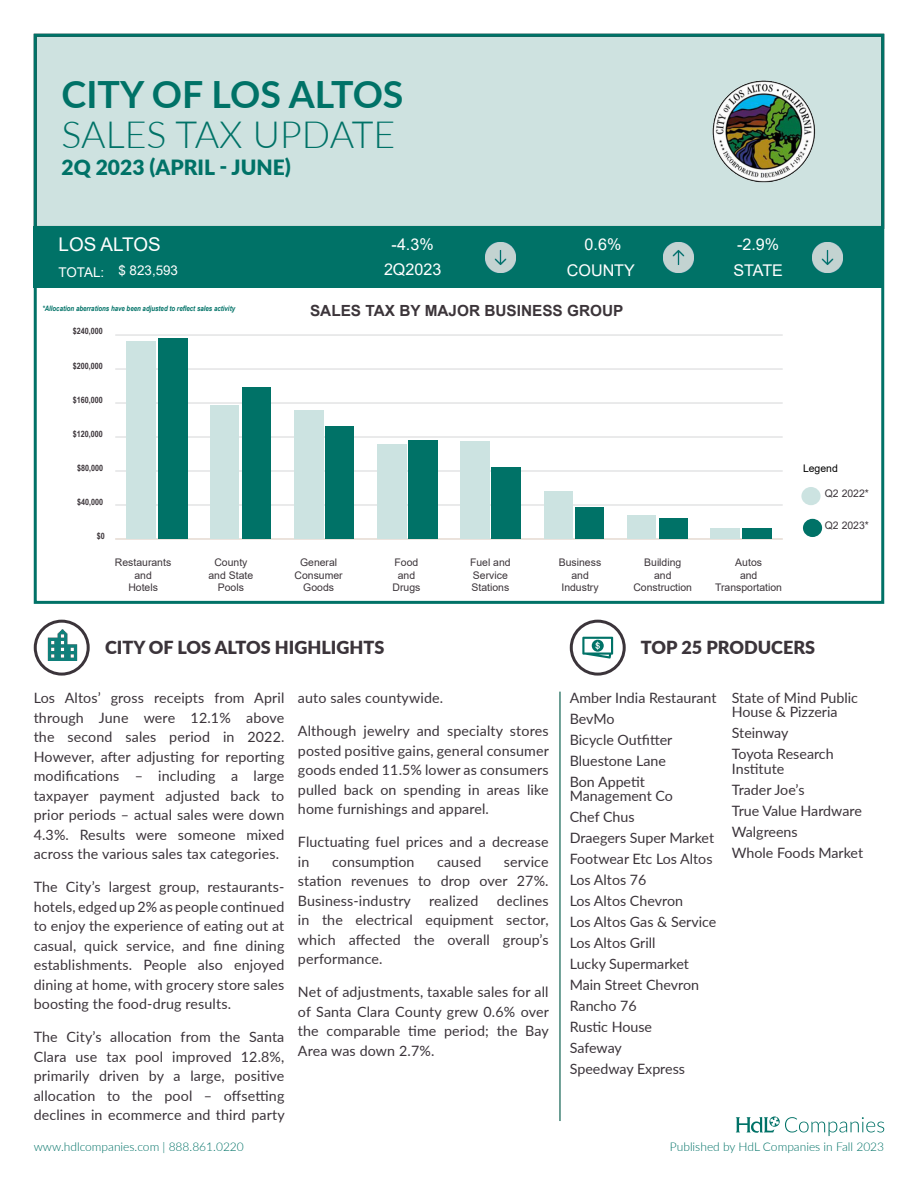
<style>
.page{position:relative;width:918px;height:1188px;background:#fff}
.page>*{position:absolute;margin:0;border:0;box-sizing:border-box;transform-origin:0 0}
.t1{font:300 37.5px "Lato";color:#007267}
.t2{font:700 37.5px "Lato";color:#007267}
.t3{font:900 21px "Lato";color:#007267}
.t4{font:18.9px "Arial";color:#fff}
.t5{font:900 18px "Lato";color:#3b343a}
.t6{font:16.2px "Arial";color:#fff}
.t7{font:700 15.3px "Arial";color:#3c353a}
.t8{font:14.25px/19.5px "Lato";color:#3b343a;text-align:justify}
.t9{font:13.35px "Arial";color:#fff}
.t10{font:300 12px "Lato";color:#007267}
.t11{font:10.5px/12.1px "Arial";color:#3c353a;text-align:center}
.t12{font:10.5px "Arial";color:#000}
.t13{font:700 8.7px "Arial Narrow";color:#3c353a}
.t14{font:italic 700 7.5px "Arial Narrow";color:#007267}
</style>
<div class="page">
<div style="left:35px;top:35px;width:848px;height:192px;background:#cee2e0"></div>
<div style="left:34px;top:34px;width:850px;height:570px;border:3px solid #007267"></div>
<svg style="left:736px;top:1116px;width:148px;height:20px"></svg>
<div style="left:801px;top:487px;width:20px;height:18px;background:#cce3e1;border-radius:50%"></div>
<div style="left:803px;top:519px;width:19px;height:18px;background:#007267;border-radius:50%"></div>
<hr style="left:116px;top:504px;width:666px;height:2px;background:#d9dadb">
<hr style="left:116px;top:470px;width:666px;height:2px;background:#d9dadb">
<hr style="left:116px;top:436px;width:666px;height:2px;background:#d9dadb">
<hr style="left:116px;top:402px;width:666px;height:2px;background:#d9dadb">
<hr style="left:116px;top:368px;width:666px;height:2px;background:#d9dadb">
<hr style="left:116px;top:334px;width:666px;height:2px;background:#d9dadb">
<hr style="left:116px;top:538px;width:666px;height:2px;background:#edddd1">
<div style="left:127px;top:342px;width:29px;height:197px;background:#cce3e1"></div>
<div style="left:211px;top:405px;width:28px;height:134px;background:#cce3e1"></div>
<div style="left:294px;top:411px;width:29px;height:128px;background:#cce3e1"></div>
<div style="left:377px;top:445px;width:29px;height:94px;background:#cce3e1"></div>
<div style="left:460px;top:441px;width:29px;height:98px;background:#cce3e1"></div>
<div style="left:544px;top:492px;width:28px;height:47px;background:#cce3e1"></div>
<div style="left:627px;top:516px;width:29px;height:23px;background:#cce3e1"></div>
<div style="left:710px;top:528px;width:30px;height:11px;background:#cce3e1"></div>
<div style="left:158px;top:338px;width:30px;height:201px;background:#007267"></div>
<div style="left:242px;top:388px;width:29px;height:151px;background:#007267"></div>
<div style="left:325px;top:426px;width:29px;height:113px;background:#007267"></div>
<div style="left:409px;top:440px;width:29px;height:99px;background:#007267"></div>
<div style="left:492px;top:468px;width:29px;height:71px;background:#007267"></div>
<div style="left:576px;top:507px;width:28px;height:32px;background:#007267"></div>
<div style="left:659px;top:518px;width:28px;height:21px;background:#007267"></div>
<div style="left:742px;top:528px;width:29px;height:11px;background:#007267"></div>
<img style="left:712px;top:80px;width:104px;height:103px">
<div style="left:570px;top:620px;width:56px;height:56px;border:3px solid #3b343a;border-radius:50%"></div>
<svg style="left:582px;top:637px;width:31px;height:22px"></svg>
<img style="left:43px;top:627px;width:39px;height:39px">
<div style="left:34px;top:620px;width:56px;height:56px;border:3px solid #3b343a;border-radius:50%"></div>
<hr style="left:559px;top:692px;width:2px;height:429px;background:#418275">
<div style="left:34px;top:227px;width:850px;height:61px;background:#007267"></div>
<img style="left:485px;top:242px;width:31px;height:31px">
<img style="left:812px;top:242px;width:31px;height:31px">
<img style="left:663px;top:242px;width:31px;height:31px">
<p class="t2" style="left:62px;top:66px;width:343px">CITY OF LOS ALTOS</p>
<p class="t1" style="left:62px;top:109px;width:335px">SALES TAX UPDATE</p>
<p class="t3" style="left:62px;top:151px;width:231px">2Q 2023 (APRIL - JUNE)</p>
<p class="t4" style="left:58px;top:231px;width:104px">LOS ALTOS</p>
<p class="t9" style="left:58px;top:262px;width:121px">TOTAL: $ 823,593</p>
<p class="t14" style="left:42px;top:303px;width:194px">*Allocation aberrations have been adjusted to reflect sales activity</p>
<p class="t13" style="left:73px;top:324px;width:31px">$240,000</p>
<p class="t13" style="left:73px;top:359px;width:31px">$200,000</p>
<p class="t13" style="left:73px;top:393px;width:31px">$160,000</p>
<p class="t13" style="left:73px;top:427px;width:31px">$120,000</p>
<p class="t13" style="left:77px;top:461px;width:27px">$80,000</p>
<p class="t13" style="left:77px;top:495px;width:27px">$40,000</p>
<p class="t13" style="left:97px;top:529px;width:9px">$0</p>
<p class="t6" style="left:392px;top:233px;width:44px">-4.3%</p>
<p class="t6" style="left:585px;top:233px;width:38px">0.6%</p>
<p class="t6" style="left:737px;top:233px;width:44px">-2.9%</p>
<p class="t6" style="left:567px;top:259px;width:70px">COUNTY</p>
<p class="t6" style="left:733px;top:259px;width:51px">STATE</p>
<p class="t6" style="left:384px;top:258px;width:59px">2Q2023</p>
<p class="t7" style="left:310px;top:300px;width:315px">SALES TAX BY MAJOR BUSINESS GROUP</p>
<p class="t11" style="left:115px;top:557px;width:58px">Restaurants and<br>Hotels</p>
<p class="t11" style="left:209px;top:557px;width:46px">County and State<br>Pools</p>
<p class="t11" style="left:295px;top:557px;width:50px">General<br>Consumer<br>Goods</p>
<p class="t11" style="left:393px;top:557px;width:29px">Food and<br>Drugs</p>
<p class="t11" style="left:470px;top:557px;width:42px;text-align:left">Fuel and<br>Service<br>Stations</p>
<p class="t11" style="left:559px;top:557px;width:44px">Business and<br>Industry</p>
<p class="t11" style="left:633px;top:557px;width:60px">Building<br>and<br>Construction</p>
<p class="t11" style="left:715px;top:557px;width:69px">Autos<br>and<br>Transportation</p>
<p class="t12" style="left:803px;top:461px;width:36px">Legend</p>
<p class="t11" style="left:825px;top:488px;width:46px">Q2 2022*</p>
<p class="t11" style="left:825px;top:519px;width:46px">Q2 2023*</p>
<p class="t5" style="left:105px;top:634px;width:281px">CITY OF LOS ALTOS HIGHLIGHTS</p>
<p class="t5" style="left:641px;top:634px;width:176px">TOP 25 PRODUCERS</p>
<p class="t8" style="left:34px;top:688px;width:252px">Los Altos’ gross receipts from April through June were 12.1% above the second sales period in 2022.<br>However, after adjusting for reporting modifications – including a large taxpayer payment adjusted back to prior periods – actual sales were down 4.3%. Results were someone mixed across the various sales tax categories.</p>
<p class="t8" style="left:34px;top:877px;width:252px">The City’s largest group, restaurants&shy;hotels, edged up 2% as people continued to enjoy the experience of eating out at casual, quick service, and fine dining establishments. People also enjoyed dining at home, with grocery store sales boosting the food-drug results.</p>
<p class="t8" style="left:34px;top:1027px;width:252px">The City’s allocation from the Santa Clara use tax pool improved 12.8%, primarily driven by a large, positive allocation to the pool – offsetting declines in ecommerce and third party</p>
<p class="t10" style="left:34px;top:1139px;width:212px">www.hdlcompanies.com | 888.861.0220</p>
<p class="t8" style="left:298px;top:688px;width:147px">auto sales countywide.</p>
<p class="t8" style="left:298px;top:721px;width:252px">Although jewelry and specialty stores posted positive gains, general consumer goods ended 11.5% lower as consumers pulled back on spending in areas like home furnishings and apparel.</p>
<p class="t8" style="left:298px;top:832px;width:252px">Fluctuating fuel prices and a decrease in</p>
<p class="t8" style="left:332px;top:851px;width:84px">consumption</p>
<p class="t8" style="left:437px;top:851px;width:46px">caused</p>
<p class="t8" style="left:298px;top:851px;width:252px;text-indent:206px">service station revenues to drop over 27%.<br>Business-industry</p>
<p class="t8" style="left:298px;top:890px;width:252px;text-indent:199px">declines in the electrical equipment sector, which affected the overall group’s performance.</p>
<p class="t8" style="left:298px;top:982px;width:252px">Net of adjustments, taxable sales for all of Santa Clara County grew 0.6% over the comparable time period; the Bay Area was down 2.7%.</p>
<p class="t8" style="left:429px;top:890px;width:51px">realized</p>
<p class="t8" style="left:570px;top:688px;width:148px">Amber India Restaurant</p>
<p class="t8" style="left:570px;top:709px;width:46px">BevMo</p>
<p class="t8" style="left:570px;top:730px;width:104px">Bicycle Outfitter</p>
<p class="t8" style="left:570px;top:751px;width:98px">Bluestone Lane</p>
<p class="t8" style="left:570px;top:774px;width:105px;line-height:14.2px">Bon Appetit<br>Management Co</p>
<p class="t8" style="left:570px;top:807px;width:66px">Chef Chus</p>
<p class="t8" style="left:570px;top:828px;width:146px">Draegers Super Market</p>
<p class="t8" style="left:570px;top:849px;width:144px">Footwear Etc Los Altos</p>
<p class="t8" style="left:570px;top:870px;width:78px">Los Altos 76</p>
<p class="t8" style="left:570px;top:891px;width:115px">Los Altos Chevron</p>
<p class="t8" style="left:570px;top:912px;width:148px">Los Altos Gas &amp; Service</p>
<p class="t8" style="left:570px;top:933px;width:87px">Los Altos Grill</p>
<p class="t8" style="left:570px;top:954px;width:121px">Lucky Supermarket</p>
<p class="t8" style="left:570px;top:975px;width:131px">Main Street Chevron</p>
<p class="t8" style="left:570px;top:996px;width:68px">Rancho 76</p>
<p class="t8" style="left:570px;top:1017px;width:84px">Rustic House</p>
<p class="t8" style="left:570px;top:1038px;width:54px">Safeway</p>
<p class="t8" style="left:570px;top:1059px;width:117px">Speedway Express</p>
<p class="t8" style="left:732px;top:690px;width:128px;line-height:14.2px">State of Mind Public<br>House &amp; Pizzeria</p>
<p class="t8" style="left:732px;top:723px;width:58px">Steinway</p>
<p class="t8" style="left:732px;top:747px;width:103px;line-height:14.2px">Toyota Research<br>Institute</p>
<p class="t8" style="left:732px;top:779px;width:74px">Trader Joe’s</p>
<p class="t8" style="left:732px;top:800px;width:132px">True Value Hardware</p>
<p class="t8" style="left:732px;top:821px;width:67px">Walgreens</p>
<p class="t8" style="left:732px;top:842px;width:133px">Whole Foods Market</p>
<p class="t10" style="left:670px;top:1139px;width:216px">Published by HdL Companies in Fall 2023</p>
</div>
